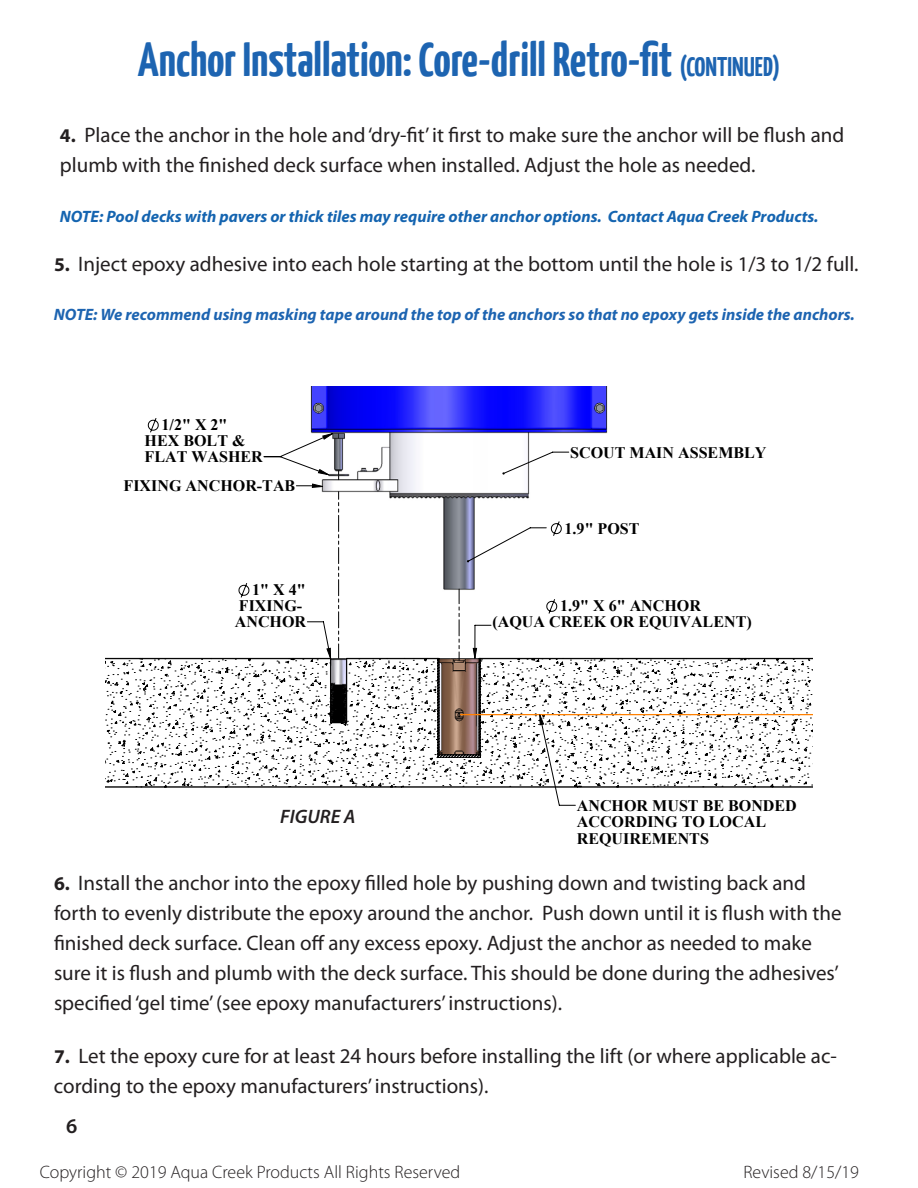
<style>
.page{position:relative;width:918px;height:1188px;background:#fff}
.page>*{position:absolute;margin:0;border:0;box-sizing:border-box;transform-origin:0 0}
.t1{font:700 48px "Yanone Kaffeesatz";color:#1d64b1}
.t2{font:21px/30px "Myriad Pro";color:#231f20}
.t3{font:600 21px "Myriad Pro";color:#231f20}
.t4{font:italic 600 19.5px "Myriad Pro";color:#231f20}
.t5{font:300 18px "Myriad Pro";color:#231f20}
.t6{font:italic 700 16.5px "Myriad Pro";color:#1464b0}
.t7{font:italic 700 16.5px "Myriad Pro";color:#1d64b1}
.t8{font:700 16.05px/16px "Times New Roman";color:#000}
.s1{font-size:27px}
.s2{font-weight:700;font-size:19.5px}
</style>
<div class="page">
<img style="left:106px;top:386px;width:706px;height:272px">
<svg style="left:148px;top:418px;width:11px;height:15px"></svg>
<svg style="left:239px;top:583px;width:10px;height:15px"></svg>
<svg style="left:106px;top:658px;width:706px;height:129px"></svg>
<hr style="left:461px;top:714px;width:351px;height:1px;background:#ff8000">
<svg style="left:264px;top:433px;width:312px;height:373px"></svg>
<svg style="left:312px;top:434px;width:232px;height:291px"></svg>
<svg style="left:338px;top:492px;width:1px;height:166px"></svg>
<svg style="left:437px;top:589px;width:45px;height:170px"></svg>
<h1 class="t1" style="left:138px;top:30px;width:644px">Anchor Installation: Core-drill Retro-fit <span class="s1">(CONTINUED)</span></h1>
<p class="t2" style="left:60px;top:120px;width:786px"><span class="s2">4.</span> Place the anchor in the hole and ‘dry-fit’ it first to make sure the anchor will be flush and plumb with the finished deck surface when installed. Adjust the hole as needed.</p>
<p class="t6" style="left:60px;top:206px;width:760px">NOTE: Pool decks with pavers or thick tiles may require other anchor options. Contact Aqua Creek Products.</p>
<p class="t2" style="left:54px;top:248px;width:806px"><span class="s2">5.</span> Inject epoxy adhesive into each hole starting at the bottom until the hole is 1/3 to 1/2 full.</p>
<p class="t7" style="left:54px;top:304px;width:802px">NOTE: We recommend using masking tape around the top of the anchors so that no epoxy gets inside the anchors.</p>
<p class="t8" style="left:145px;top:416px;width:120px;text-indent:17px">1/2" X 2"<br>HEX BOLT &amp;<br>FLAT WASHER</p>
<p class="t8" style="left:124px;top:478px;width:173px">FIXING ANCHOR-TAB</p>
<p class="t8" style="left:235px;top:581px;width:73px;text-indent:17px">1" X 4"<br>FIXING-<br>ANCHOR</p>
<p class="t4" style="left:280px;top:804px;width:77px">FIGURE A</p>
<p class="t8" style="left:570px;top:444px;width:198px">SCOUT MAIN ASSEMBLY</p>
<p class="t8" style="left:565px;top:520px;width:76px">1.9" POST</p>
<p class="t8" style="left:492px;top:598px;width:261px;text-indent:68px">1.9" X 6" ANCHOR (AQUA CREEK OR EQUIVALENT)</p>
<p class="t8" style="left:577px;top:798px;width:222px">ANCHOR MUST BE BONDED<br>ACCORDING TO LOCAL<br>REQUIREMENTS</p>
<p class="t2" style="left:54px;top:867px;width:789px"><span class="s2">6.</span> Install the anchor into the epoxy filled hole by pushing down and twisting back and forth to evenly distribute the epoxy around the anchor. Push down until it is flush with the finished deck surface. Clean off any excess epoxy. Adjust the anchor as needed to make sure it is flush and plumb with the deck surface. This should be done during the adhesives’ specified ‘gel time’ (see epoxy manufacturers’ instructions).</p>
<p class="t2" style="left:54px;top:1041px;width:785px"><span class="s2">7.</span> Let the epoxy cure for at least 24 hours before installing the lift (or where applicable ac&shy;cording to the epoxy manufacturers’ instructions).</p>
<p class="t3" style="left:66px;top:1113px;width:13px">6</p>
<p class="t5" style="left:40px;top:1162px;width:422px">Copyright © 2019 Aqua Creek Products All Rights Reserved</p>
<p class="t5" style="left:743px;top:1162px;width:117px">Revised 8/15/19</p>
</div>
